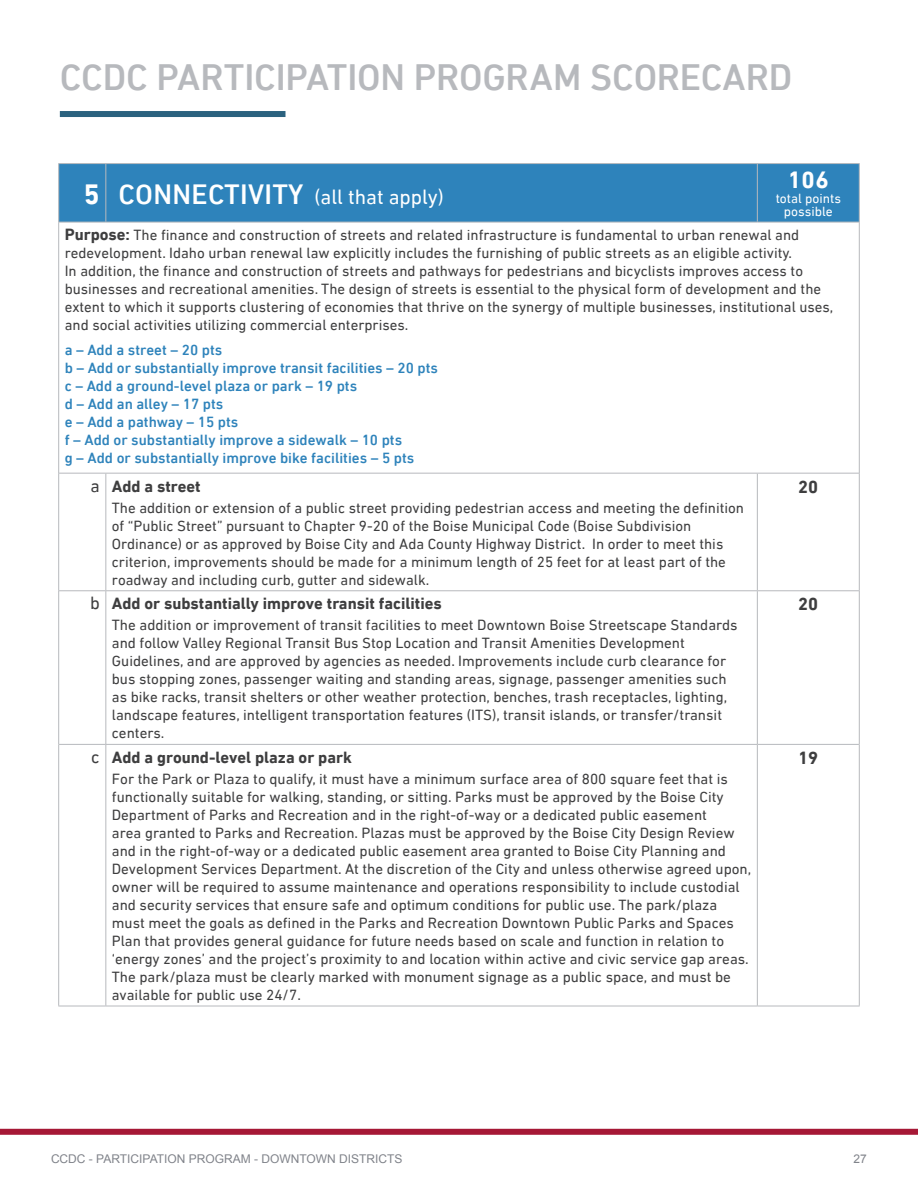
<style>
.page{position:relative;width:918px;height:1188px;background:#fff}
.page>*{position:absolute;margin:0;border:0;box-sizing:border-box;transform-origin:0 0}
.Headline_27_25_Left{font:500 37.5px "DIN Next LT Pro";letter-spacing:-.005em;color:#b7b9bd}
.t1{font:700 28.5px "DIN Next LT Pro";color:#fff}
.t2{font:700 24px "DIN Next LT Pro";color:#fff}
.t3{font:21px "DIN Next LT Pro";color:#fff}
.t4{font:700 18px "DIN Next LT Pro";color:#3e3e3f}
.t5{font:18px "DIN Next LT Pro";color:#3e3e3f}
.t6{font:700 16.5px "DIN Next LT Pro";color:#3e3e3f}
.t7{font:15px/18px "DIN Next LT Pro";color:#3e3e3f}
.t8{font:500 15px "DIN Next LT Pro";color:#2e83bb}
.t9{font:13.5px/13.5px "DIN Next LT Pro";color:#fff;text-align:center}
.t10{font:12px "Arial";color:#80838a}
.s1{font-weight:700;font-size:16.5px}
.s2{font-weight:500;font-size:28.5px}
</style>
<div class="page">
<div style="left:0;top:1129px;width:918px;height:6px;background:#a61836"></div>
<div style="left:60px;top:111px;width:225px;height:6px;background:#2b627f"></div>
<div style="left:59px;top:164px;width:800px;height:58px;background:#2e83bb"></div>
<hr style="left:859px;top:591px;width:1px;height:153px;background:#b7b9bd">
<hr style="left:859px;top:744px;width:1px;height:262px;background:#b7b9bd">
<hr style="left:757px;top:744px;width:102px;height:1px;background:#b7b9bd">
<hr style="left:757px;top:1006px;width:103px;height:1px;background:#b7b9bd">
<hr style="left:58px;top:591px;width:1px;height:153px;background:#b7b9bd">
<hr style="left:58px;top:744px;width:1px;height:262px;background:#b7b9bd">
<hr style="left:59px;top:744px;width:47px;height:1px;background:#b7b9bd">
<hr style="left:58px;top:1006px;width:48px;height:1px;background:#b7b9bd">
<hr style="left:105px;top:164px;width:1px;height:58px;background:#b7b9bd">
<hr style="left:757px;top:164px;width:1px;height:58px;background:#b7b9bd">
<hr style="left:105px;top:474px;width:1px;height:116px;background:#b7b9bd">
<hr style="left:757px;top:474px;width:1px;height:116px;background:#b7b9bd">
<hr style="left:105px;top:591px;width:1px;height:153px;background:#b7b9bd">
<hr style="left:757px;top:591px;width:1px;height:153px;background:#b7b9bd">
<hr style="left:105px;top:745px;width:1px;height:261px;background:#b7b9bd">
<hr style="left:757px;top:745px;width:1px;height:261px;background:#b7b9bd">
<hr style="left:106px;top:744px;width:651px;height:1px;background:#b7b9bd">
<hr style="left:106px;top:1006px;width:651px;height:1px;background:#b7b9bd">
<hr style="left:58px;top:163px;width:48px;height:1px;background:#b7b9bd">
<hr style="left:106px;top:163px;width:651px;height:1px;background:#b7b9bd">
<hr style="left:757px;top:163px;width:103px;height:1px;background:#b7b9bd">
<hr style="left:58px;top:164px;width:1px;height:58px;background:#b7b9bd">
<hr style="left:859px;top:164px;width:1px;height:58px;background:#b7b9bd">
<hr style="left:59px;top:222px;width:47px;height:1px;background:#b7b9bd">
<hr style="left:106px;top:222px;width:651px;height:1px;background:#b7b9bd">
<hr style="left:757px;top:222px;width:102px;height:1px;background:#b7b9bd">
<hr style="left:58px;top:222px;width:1px;height:251px;background:#b7b9bd">
<hr style="left:859px;top:222px;width:1px;height:251px;background:#b7b9bd">
<hr style="left:59px;top:473px;width:47px;height:1px;background:#b7b9bd">
<hr style="left:106px;top:473px;width:651px;height:1px;background:#b7b9bd">
<hr style="left:757px;top:473px;width:102px;height:1px;background:#b7b9bd">
<hr style="left:58px;top:473px;width:1px;height:118px;background:#b7b9bd">
<hr style="left:859px;top:473px;width:1px;height:118px;background:#b7b9bd">
<hr style="left:59px;top:590px;width:47px;height:1px;background:#b7b9bd">
<hr style="left:106px;top:590px;width:651px;height:1px;background:#b7b9bd">
<hr style="left:757px;top:590px;width:102px;height:1px;background:#b7b9bd">
<p class="Headline_27_25_Left" style="left:60px;top:55px;width:734px">CCDC PARTICIPATION PROGRAM SCORECARD</p>
<p class="t2" style="left:788px;top:165px;width:42px">106</p>
<p class="t9" style="left:776px;top:191px;width:67px">total points possible</p>
<p class="t7" style="left:65px;top:226px;width:770px"><span class="s1">Purpose:</span> The finance and construction of streets and related infrastructure is fundamental to urban renewal and redevelopment. Idaho urban renewal law explicitly includes the furnishing of public streets as an eligible activity.<br>In addition, the finance and construction of streets and pathways for pedestrians and bicyclists improves access to businesses and recreational amenities. The design of streets is essential to the physical form of development and the extent to which it supports clustering of economies that thrive on the synergy of multiple businesses, institutional uses, and social activities utilizing commercial enterprises.</p>
<p class="t8" style="left:65px;top:341px;width:159px">a – Add a street – 20 pts</p>
<p class="t8" style="left:65px;top:359px;width:375px">b – Add or substantially improve transit facilities – 20 pts</p>
<p class="t8" style="left:65px;top:377px;width:294px">c – Add a ground-level plaza or park – 19 pts</p>
<p class="t8" style="left:65px;top:395px;width:160px">d – Add an alley – 17 pts</p>
<p class="t8" style="left:65px;top:413px;width:175px">e – Add a pathway – 15 pts</p>
<p class="t8" style="left:65px;top:431px;width:339px">f – Add or substantially improve a sidewalk – 10 pts</p>
<p class="t8" style="left:65px;top:449px;width:351px">g – Add or substantially improve bike facilities – 5 pts</p>
<p class="t5" style="left:90px;top:475px;width:11px">a</p>
<p class="t6" style="left:112px;top:476px;width:90px">Add a street</p>
<p class="t7" style="left:112px;top:498px;width:634px">The addition or extension of a public street providing pedestrian access and meeting the definition of “Public Street” pursuant to Chapter 9-20 of the Boise Municipal Code (Boise Subdivision Ordinance) or as approved by Boise City and Ada County Highway District. In order to meet this criterion, improvements should be made for a minimum length of 25 feet for at least part of the roadway and including curb, gutter and sidewalk.</p>
<p class="t1" style="left:84px;top:177px;width:17px">5</p>
<p class="t3" style="left:119px;top:184px;width:327px"><span class="s2">CONNECTIVITY</span> (all that apply)</p>
<p class="t4" style="left:798px;top:476px;width:22px">20</p>
<p class="t5" style="left:90px;top:593px;width:11px">b</p>
<p class="t6" style="left:112px;top:594px;width:331px">Add or substantially improve transit facilities</p>
<p class="t7" style="left:112px;top:616px;width:627px">The addition or improvement of transit facilities to meet Downtown Boise Streetscape Standards and follow Valley Regional Transit Bus Stop Location and Transit Amenities Development Guidelines, and are approved by agencies as needed. Improvements include curb clearance for bus stopping zones, passenger waiting and standing areas, signage, passenger amenities such as bike racks, transit shelters or other weather protection, benches, trash receptacles, lighting, landscape features, intelligent transportation features (ITS), transit islands, or transfer/transit centers.</p>
<p class="t5" style="left:91px;top:746px;width:10px">c</p>
<p class="t6" style="left:112px;top:748px;width:242px">Add a ground-level plaza or park</p>
<p class="t7" style="left:112px;top:770px;width:641px">For the Park or Plaza to qualify, it must have a minimum surface area of 800 square feet that is functionally suitable for walking, standing, or sitting. Parks must be approved by the Boise City Department of Parks and Recreation and in the right-of-way or a dedicated public easement<br>area granted to Parks and Recreation. Plazas must be approved by the Boise City Design Review and in the right-of-way or a dedicated public easement area granted to Boise City Planning and Development Services Department. At the discretion of the City and unless otherwise agreed upon, owner will be required to assume maintenance and operations responsibility to include custodial and security services that ensure safe and optimum conditions for public use. The park/plaza must meet the goals as defined in the Parks and Recreation Downtown Public Parks and Spaces Plan that provides general guidance for future needs based on scale and function in relation to ‘energy zones’ and the project’s proximity to and location within active and civic service gap areas.<br>The park/plaza must be clearly marked with monument signage as a public space, and must be available for public use 24/7.</p>
<p class="t4" style="left:798px;top:594px;width:22px">20</p>
<p class="t4" style="left:798px;top:747px;width:22px">19</p>
<p class="t10" style="left:51px;top:1151px;width:353px">CCDC - PARTICIPATION PROGRAM - DOWNTOWN DISTRICTS</p>
<p class="t10" style="left:854px;top:1151px;width:15px">27</p>
</div>
